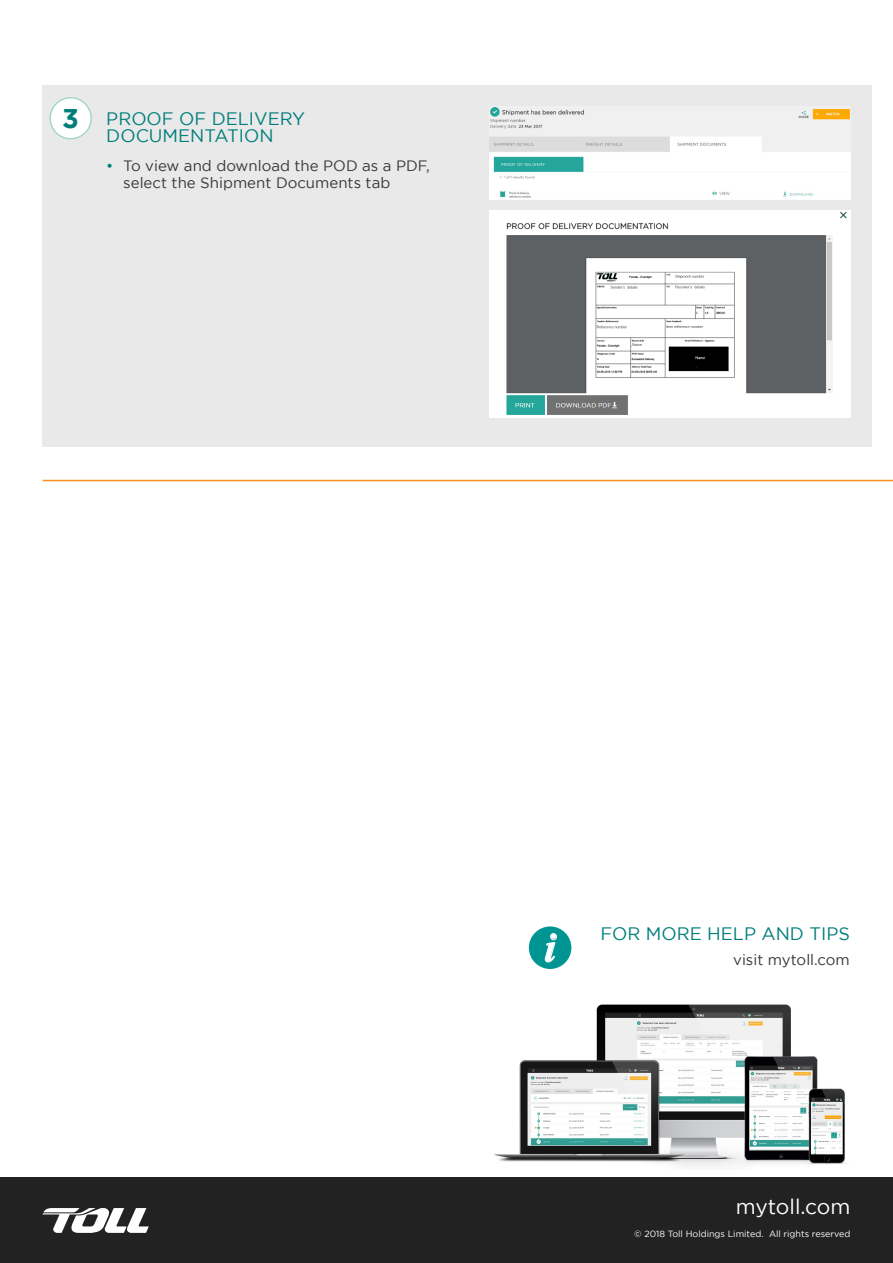
<style>
.page{position:relative;width:893px;height:1263px;background:#fff}
.page>*{position:absolute;margin:0;border:0;box-sizing:border-box;transform-origin:0 0}
.t1{font:italic 700 40.5px "Times New Roman";color:#fff}
.t2{font:700 27px "Gotham";color:#007e7a}
.t3{font:21px "Gotham";color:#fff}
.Heading_points{font:18px/16.5px "Gotham";color:#007e7a}
.Body_points{font:15px/16.5px "Gotham";color:#373834}
.t4{font:9px "Gotham";color:#fff}
.s1{color:#007e7a}
</style>
<div class="page">
<div style="left:0;top:1178px;width:893px;height:85px;background:#222"></div>
<svg style="left:43px;top:1208px;width:106px;height:25px"></svg>
<div style="left:43px;top:85px;width:829px;height:361px;background:#e9e9ea"></div>
<div style="left:50px;top:98px;width:41px;height:41px;background:#fff;border-radius:50%"></div>
<div style="left:49px;top:97px;width:43px;height:42px;border:2px solid #a7d8c0;border-radius:50%"></div>
<img style="left:489px;top:107px;width:361px;height:92px">
<img style="left:489px;top:211px;width:361px;height:207px">
<hr style="left:43px;top:480px;width:850px;height:1px;background:#f6911e">
<img style="left:495px;top:1004px;width:352px;height:163px">
<div style="left:529px;top:926px;width:42px;height:43px;background:#009592;border-radius:50%"></div>
<svg style="left:545px;top:933px;width:12px;height:30px"></svg>
<p class="t2" style="left:62px;top:103px;width:18px">3</p>
<p class="Heading_points" style="left:106px;top:110px;width:200px">PROOF OF DELIVERY<br>DOCUMENTATION</p>
<p class="Body_points" style="left:123px;top:157px;width:308px;text-indent:-17px"><span class="s1">•</span> To view and download the POD as a PDF, select the Shipment Documents tab</p>
<p class="t1" style="left:544px;top:920px;width:13px">i</p>
<p class="Heading_points" style="left:601px;top:925px;width:251px">FOR MORE HELP AND TIPS</p>
<p class="Body_points" style="left:733px;top:951px;width:118px">visit mytoll.com</p>
<h3 class="t3" style="left:736px;top:1195px;width:116px">mytoll.com</h3>
<p class="t4" style="left:634px;top:1229px;width:218px">© 2018 Toll Holdings Limited. All rights reserved</p>
</div>
